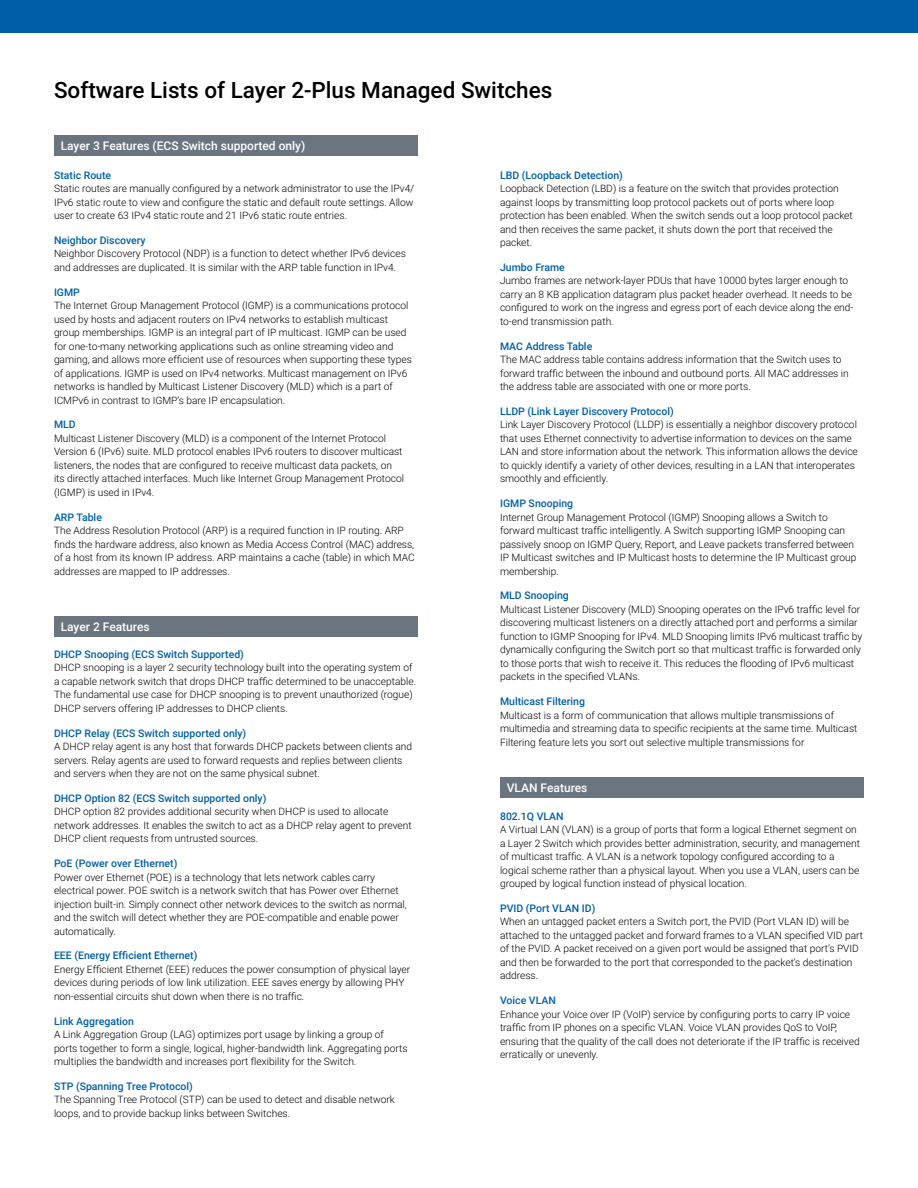
<style>
.page{position:relative;width:918px;height:1188px;background:#fff}
.page>*{position:absolute;margin:0;border:0;box-sizing:border-box;transform-origin:0 0}
.t1{font:500 22.5px "Roboto";color:#000}
.t2{font:500 12px "Roboto";color:#fff}
.t3{font:500 10.5px "Roboto";color:#0060a7}
.t4{font:300 10.2px/13.5px "Roboto";color:#000}
</style>
<div class="page">
<div style="left:0;top:0;width:918px;height:32px;background:#0060a7"></div>
<div style="left:54px;top:135px;width:364px;height:21px;background:#6b7580"></div>
<div style="left:500px;top:778px;width:364px;height:20px;background:#6b7580"></div>
<div style="left:54px;top:616px;width:364px;height:21px;background:#6b7580"></div>
<h1 class="t1" style="left:54px;top:74px;width:500px">Software Lists of Layer 2-Plus Managed Switches</h1>
<p class="t2" style="left:61px;top:137px;width:246px">Layer 3 Features (ECS Switch supported only)</p>
<p class="t3" style="left:54px;top:168px;width:59px">Static Route</p>
<p class="t4" style="left:54px;top:181px;width:362px;text-align:justify">Static routes are manually configured by a network administrator to use the IPv4/ IPv6 static route to view and configure the static and default route settings. Allow user to create 63 IPv4 static route and 21 IPv6 static route entries.</p>
<p class="t3" style="left:54px;top:233px;width:93px">Neighbor Discovery</p>
<p class="t4" style="left:54px;top:247px;width:353px">Neighbor Discovery Protocol (NDP) is a function to detect whether IPv6 devices and addresses are duplicated. It is similar with the ARP table function in IPv4.</p>
<p class="t3" style="left:54px;top:285px;width:28px">IGMP</p>
<p class="t4" style="left:54px;top:298px;width:359px">The Internet Group Management Protocol (IGMP) is a communications protocol used by hosts and adjacent routers on IPv4 networks to establish multicast group memberships. IGMP is an integral part of IP multicast. IGMP can be used for one-to-many networking applications such as online streaming video and gaming, and allows more efficient use of resources when supporting these types of applications. IGMP is used on IPv4 networks. Multicast management on IPv6 networks is handled by Multicast Listener Discovery (MLD) which is a part of ICMPv6 in contrast to IGMP’s bare IP encapsulation.</p>
<p class="t3" style="left:54px;top:417px;width:23px">MLD</p>
<p class="t4" style="left:54px;top:431px;width:352px">Multicast Listener Discovery (MLD) is a component of the Internet Protocol Version 6 (IPv6) suite. MLD protocol enables IPv6 routers to discover multicast listeners, the nodes that are configured to receive multicast data packets, on its directly attached interfaces. Much like Internet Group Management Protocol (IGMP) is used in IPv4.</p>
<p class="t3" style="left:54px;top:510px;width:49px">ARP Table</p>
<p class="t4" style="left:54px;top:523px;width:362px">The Address Resolution Protocol (ARP) is a required function in IP routing. ARP finds the hardware address, also known as Media Access Control (MAC) address, of a host from its known IP address. ARP maintains a cache (table) in which MAC addresses are mapped to IP addresses.</p>
<p class="t2" style="left:61px;top:618px;width:90px">Layer 2 Features</p>
<p class="t3" style="left:54px;top:647px;width:191px">DHCP Snooping (ECS Switch Supported)</p>
<p class="t4" style="left:54px;top:661px;width:364px">DHCP snooping is a layer 2 security technology built into the operating system of a capable network switch that drops DHCP traffic determined to be unacceptable.<br>The fundamental use case for DHCP snooping is to prevent unauthorized (rogue)<br>DHCP servers offering IP addresses to DHCP clients.</p>
<p class="t3" style="left:54px;top:725px;width:194px">DHCP Relay (ECS Switch supported only)</p>
<p class="t4" style="left:54px;top:739px;width:360px">A DHCP relay agent is any host that forwards DHCP packets between clients and servers. Relay agents are used to forward requests and replies between clients and servers when they are not on the same physical subnet.</p>
<p class="t3" style="left:54px;top:791px;width:214px">DHCP Option 82 (ECS Switch supported only)</p>
<p class="t4" style="left:54px;top:805px;width:359px">DHCP option 82 provides additional security when DHCP is used to allocate network addresses. It enables the switch to act as a DHCP relay agent to prevent<br>DHCP client requests from untrusted sources.</p>
<p class="t3" style="left:54px;top:856px;width:125px">PoE (Power over Ethernet)</p>
<p class="t4" style="left:54px;top:870px;width:354px">Power over Ethernet (POE) is a technology that lets network cables carry electrical power. POE switch is a network switch that has Power over Ethernet injection built-in. Simply connect other network devices to the switch as normal, and the switch will detect whether they are POE-compatible and enable power automatically.</p>
<p class="t3" style="left:54px;top:948px;width:145px">EEE (Energy Efficient Ethernet)</p>
<p class="t4" style="left:54px;top:962px;width:358px">Energy Efficient Ethernet (EEE) reduces the power consumption of physical layer devices during periods of low link utilization. EEE saves energy by allowing PHY non-essential circuits shut down when there is no traffic.</p>
<p class="t3" style="left:54px;top:1013px;width:82px">Link Aggregation</p>
<p class="t4" style="left:54px;top:1027px;width:355px">A Link Aggregation Group (LAG) optimizes port usage by linking a group of ports together to form a single, logical, higher-bandwidth link. Aggregating ports multiplies the bandwidth and increases port flexibility for the Switch.</p>
<p class="t3" style="left:54px;top:1079px;width:140px">STP (Spanning Tree Protocol)</p>
<p class="t4" style="left:54px;top:1093px;width:342px">The Spanning Tree Protocol (STP) can be used to detect and disable network loops, and to provide backup links between Switches.</p>
<p class="t3" style="left:500px;top:168px;width:124px">LBD (Loopback Detection)</p>
<p class="t4" style="left:500px;top:181px;width:354px">Loopback Detection (LBD) is a feature on the switch that provides protection against loops by transmitting loop protocol packets out of ports where loop protection has been enabled. When the switch sends out a loop protocol packet and then receives the same packet, it shuts down the port that received the packet.</p>
<p class="t3" style="left:500px;top:260px;width:66px">Jumbo Frame</p>
<p class="t4" style="left:500px;top:274px;width:355px">Jumbo frames are network-layer PDUs that have 10000 bytes larger enough to carry an 8 KB application datagram plus packet header overhead. It needs to be configured to work on the ingress and egress port of each device along the end&shy;to-end transmission path.</p>
<p class="t3" style="left:500px;top:339px;width:94px">MAC Address Table</p>
<p class="t4" style="left:500px;top:352px;width:350px">The MAC address table contains address information that the Switch uses to forward traffic between the inbound and outbound ports. All MAC addresses in the address table are associated with one or more ports.</p>
<p class="t3" style="left:500px;top:404px;width:175px">LLDP (Link Layer Discovery Protocol)</p>
<p class="t4" style="left:500px;top:418px;width:359px">Link Layer Discovery Protocol (LLDP) is essentially a neighbor discovery protocol that uses Ethernet connectivity to advertise information to devices on the same LAN and store information about the network. This information allows the device to quickly identify a variety of other devices, resulting in a LAN that interoperates smoothly and efficiently.</p>
<p class="t3" style="left:500px;top:496px;width:75px">IGMP Snooping</p>
<p class="t4" style="left:500px;top:510px;width:358px">Internet Group Management Protocol (IGMP) Snooping allows a Switch to forward multicast traffic intelligently. A Switch supporting IGMP Snooping can passively snoop on IGMP Query, Report, and Leave packets transferred between IP Multicast switches and IP Multicast hosts to determine the IP Multicast group membership.</p>
<p class="t3" style="left:500px;top:588px;width:70px">MLD Snooping</p>
<p class="t4" style="left:500px;top:602px;width:364px">Multicast Listener Discovery (MLD) Snooping operates on the IPv6 traffic level for discovering multicast listeners on a directly attached port and performs a similar function to IGMP Snooping for IPv4. MLD Snooping limits IPv6 multicast traffic by dynamically configuring the Switch port so that multicast traffic is forwarded only to those ports that wish to receive it. This reduces the flooding of IPv6 multicast packets in the specified VLANs.</p>
<p class="t3" style="left:500px;top:694px;width:86px">Multicast Filtering</p>
<p class="t4" style="left:500px;top:708px;width:359px">Multicast is a form of communication that allows multiple transmissions of multimedia and streaming data to specific recipients at the same time. Multicast<br>Filtering feature lets you sort out selective multiple transmissions for</p>
<p class="t2" style="left:507px;top:780px;width:82px">VLAN Features</p>
<p class="t3" style="left:500px;top:808px;width:65px">802.1Q VLAN</p>
<p class="t4" style="left:500px;top:822px;width:362px">A Virtual LAN (VLAN) is a group of ports that form a logical Ethernet segment on a Layer 2 Switch which provides better administration, security, and management of multicast traffic. A VLAN is a network topology configured according to a logical scheme rather than a physical layout. When you use a VLAN, users can be grouped by logical function instead of physical location.</p>
<p class="t3" style="left:500px;top:901px;width:97px">PVID (Port VLAN ID)</p>
<p class="t4" style="left:500px;top:915px;width:365px">When an untagged packet enters a Switch port, the PVID (Port VLAN ID) will be attached to the untagged packet and forward frames to a VLAN specified VID part of the PVID. A packet received on a given port would be assigned that port’s PVID and then be forwarded to the port that corresponded to the packet’s destination address.</p>
<p class="t3" style="left:500px;top:993px;width:57px">Voice VLAN</p>
<p class="t4" style="left:500px;top:1007px;width:361px">Enhance your Voice over IP (VoIP) service by configuring ports to carry IP voice traffic from IP phones on a specific VLAN. Voice VLAN provides QoS to VoIP, ensuring that the quality of the call does not deteriorate if the IP traffic is received erratically or unevenly.</p>
</div>
